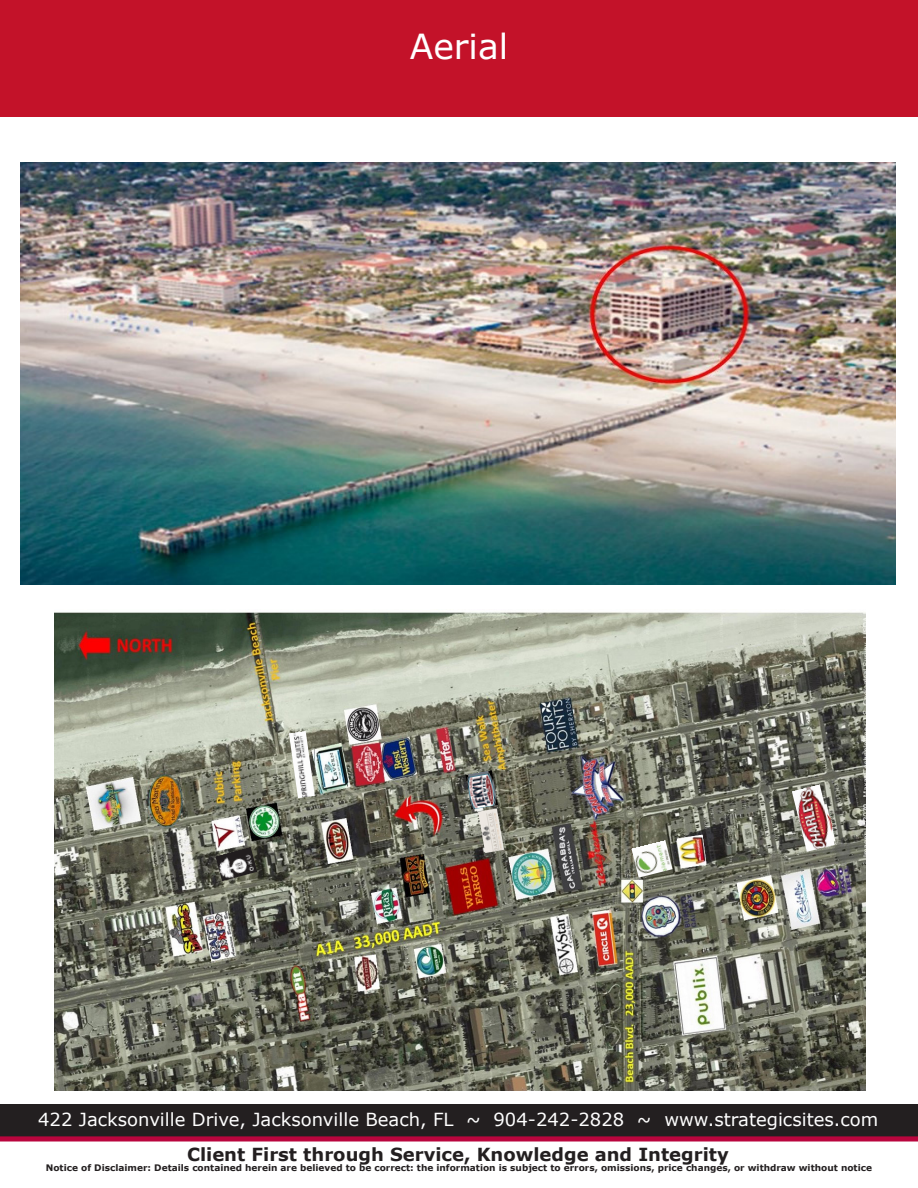
<style>
.page{position:relative;width:918px;height:1188px;background:#fff}
.page>*{position:absolute;margin:0;border:0;box-sizing:border-box;transform-origin:0 0}
.t1{font:34.5px "Verdana";color:#fff}
.t2{font:18px "Verdana";color:#fff}
.t3{font:700 18px "Verdana";color:#231f20}
.t4{font:700 9px "Verdana";color:#231f20}
</style>
<div class="page">
<img style="left:54px;top:612px;width:811px;height:478px">
<img style="left:631px;top:840px;width:42px;height:38px">
<img style="left:792px;top:784px;width:43px;height:68px">
<img style="left:289px;top:731px;width:26px;height:67px">
<img style="left:478px;top:808px;width:26px;height:45px">
<img style="left:465px;top:770px;width:33px;height:40px">
<img style="left:215px;top:847px;width:42px;height:34px">
<div style="left:0;top:0;width:918px;height:117px;background:#c31229"></div>
<img style="left:20px;top:162px;width:875px;height:422px">
<div style="left:1px;top:1135px;width:916px;height:6px;background:#b9053d"></div>
<div style="left:0;top:1134px;width:918px;height:8px;border:2px solid #b9053d"></div>
<div style="left:0;top:1104px;width:918px;height:32px;background:#231f20"></div>
<p class="t1" style="left:410px;top:23px;width:100px">Aerial</p>
<p class="t2" style="left:38px;top:1107px;width:842px">422 Jacksonville Drive, Jacksonville Beach, FL ~ 904-242-2828 ~ www.strategicsites.com</p>
<p class="t3" style="left:187px;top:1142px;width:543px">Client First through Service, Knowledge and Integrity</p>
<p class="t4" style="left:46px;top:1161px;width:828px">Notice of Disclaimer: Details contained herein are believed to be correct: the information is subject to errors, omissions, price changes, or withdraw without notice</p>
</div>
